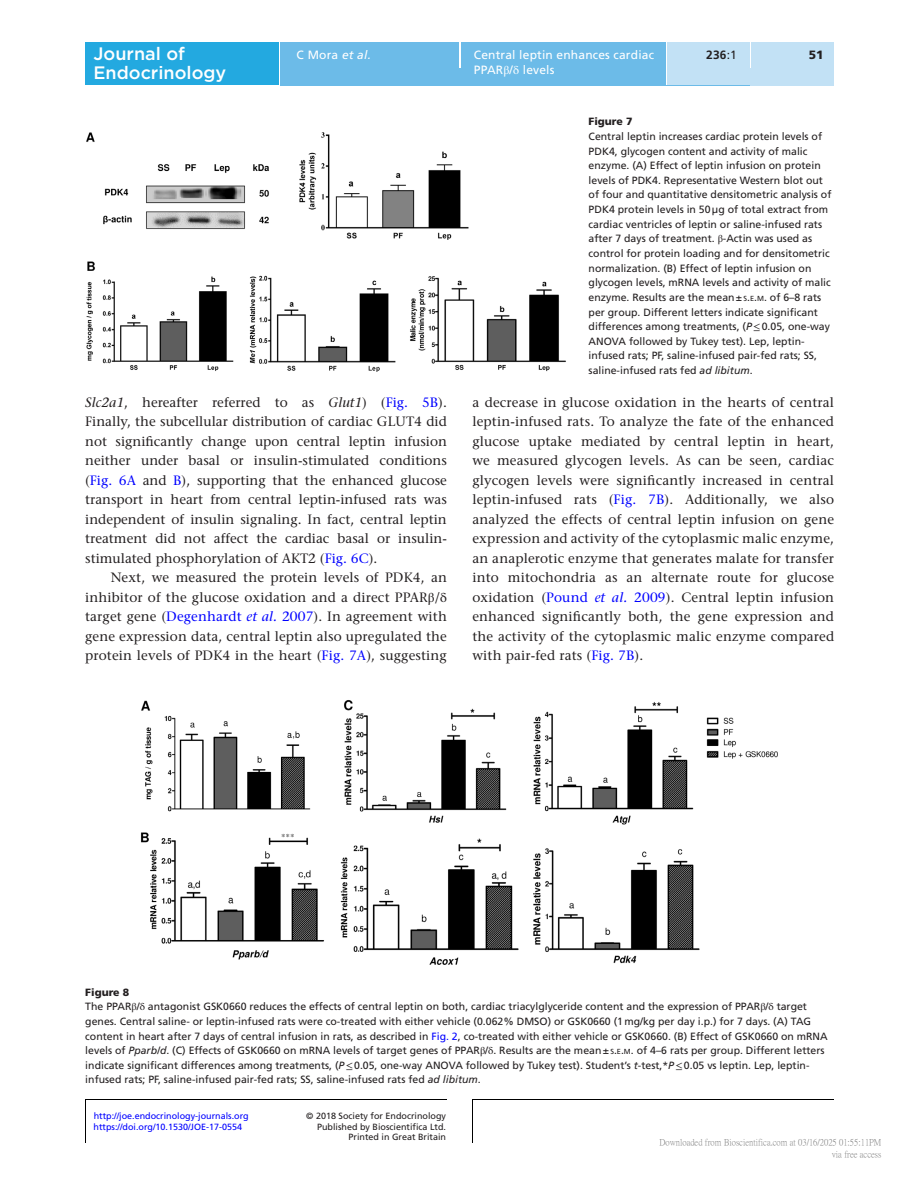
<style>
.page{position:relative;width:919px;height:1187px;background:#fff}
.page>*{position:absolute;margin:0;border:0;box-sizing:border-box;transform-origin:0 0}
.t1{font:500 18px "Gotham";color:#fff}
.TXI{font:500 13.5px/19.5px "Stone Serif Std";letter-spacing:.01em;color:#231f20;text-align:justify}
.TXT{font:500 13.5px/19.5px "Stone Serif Std";color:#231f20;text-align:justify}
.t2{font:12px/14.7px "Frutiger LT Std";letter-spacing:.015em;color:#fff}
.t3{font:700 12px "Frutiger LT Std";color:#231f20}
.t4{font:900 12px "Frutiger LT Std";color:#231f20}
.FC{font:10.5px/14.7px "Frutiger LT Std";color:#231f20}
.FC-2{font:900 10.5px "Frutiger LT Std";color:#231f20}
.t5{font:9px/11.2px "Frutiger LT Std";color:#231f20;text-align:right}
.t6{font:9px "Frutiger LT Std";color:#00f}
.t7{font:9px/12px "P Ming Li U";color:rgb(0 0 0/.5);text-align:right}
.s1{font-weight:400}
.s2{font-style:italic}
.s3{font-family:"STIX General"}
.s4{color:#00f}
.s5{font-family:"STIX General";font-weight:400}
.s6{font-style:italic;color:#00f}
.s7{font-size:7.35px}
.s8{font-style:inherit}
</style>
<div class="page">
<hr style="left:472px;top:1099px;width:1px;height:43px;background:#000">
<hr style="left:472px;top:1099px;width:361px;height:1px;background:#000">
<hr style="left:85px;top:1099px;width:1px;height:43px;background:#000">
<hr style="left:85px;top:1099px;width:361px;height:1px;background:#000">
<div style="left:85px;top:43px;width:194px;height:42px;background:#23a9e0"></div>
<div style="left:280px;top:51px;width:553px;height:34px;background:#6cbbe8"></div>
<div style="left:280px;top:43px;width:179px;height:8px;background:#6cbbe8"></div>
<hr style="left:459px;top:42px;width:2px;height:26px;background:#fff">
<div style="left:461px;top:43px;width:205px;height:42px;background:#6cbbe8"></div>
<hr style="left:666px;top:43px;width:1px;height:42px;background:#fff">
<div style="left:667px;top:43px;width:83px;height:42px;background:#c2e1f5"></div>
<div style="left:750px;top:68px;width:83px;height:17px;background:#c2e1f5"></div>
<svg style="left:750px;top:51px;width:1px;height:17px"></svg>
<div style="left:751px;top:42px;width:82px;height:26px;background:#c2e1f5"></div>
<img style="left:86px;top:132px;width:480px;height:240px">
<img style="left:141px;top:700px;width:637px;height:265px">
<h1 class="t1" style="left:93px;top:42px;width:93px">Journal of</h1>
<p class="t3" style="left:706px;top:48px;width:32px">236<span class="s1">:1</span></p>
<h1 class="t1" style="left:93px;top:61px;width:134px">Endocrinology</h1>
<p class="t2" style="left:296px;top:48px;width:76px">C Mora <span class="s2">et al.</span></p>
<p class="t2" style="left:474px;top:48px;width:182px">Central leptin enhances cardiac<br>PPAR<span class="s3">β</span>/<span class="s3">δ</span> levels</p>
<p class="t4" style="left:808px;top:48px;width:16px">51</p>
<p class="TXT" style="left:85px;top:392px;width:363px"><span class="s2">Slc2a1</span>, hereafter referred to as <span class="s2">Glut1</span>) (<span class="s4">Fig. 5B</span>).<br>Finally, the subcellular distribution of cardiac GLUT4 did not significantly change upon central leptin infusion neither under basal or insulin-stimulated conditions (<span class="s4">Fig. 6A</span> and <span class="s4">B</span>), supporting that the enhanced glucose transport in heart from central leptin-infused rats was independent of insulin signaling. In fact, central leptin treatment did not affect the cardiac basal or insulin&shy;stimulated phosphorylation of AKT2 (<span class="s4">Fig. 6C</span>).</p>
<p class="TXI" style="left:85px;top:567px;width:363px;text-indent:26px">Next, we measured the protein levels of PDK4, an inhibitor of the glucose oxidation and a direct PPAR<span class="s5">β</span>/<span class="s5">δ </span>target gene (<span class="s4">Degenhardt</span> <span class="s6">et al.</span> <span class="s4">2007</span>). In agreement with gene expression data, central leptin also upregulated the protein levels of PDK4 in the heart (<span class="s4">Fig. 7A</span>), suggesting</p>
<p class="FC-2" style="left:588px;top:115px;width:45px">Figure 7</p>
<p class="FC" style="left:588px;top:129px;width:244px">Central leptin increases cardiac protein levels of PDK4, glycogen content and activity of malic enzyme. (A) Effect of leptin infusion on protein levels of PDK4. Representative Western blot out of four and quantitative densitometric analysis of PDK4 protein levels in 50µg of total extract from cardiac ventricles of leptin or saline-infused rats after 7 days of treatment. <span class="s3">β</span>-Actin was used as control for protein loading and for densitometric normalization. (B) Effect of leptin infusion on glycogen levels, mRNA levels and activity of malic enzyme. Results are the mean± <span class="s7">S</span><span class="s8">.</span><span class="s7">E</span><span class="s8">.</span><span class="s7">M</span><span class="s8">.</span> of 6–8 rats per group. Different letters indicate significant differences among treatments, (<span class="s2">P</span><span class="s3">≤</span>0.05, one-way ANOVA followed by Tukey test). Lep, leptin&shy;infused rats; PF, saline-infused pair-fed rats; SS, saline-infused rats fed <span class="s2">ad libitum</span>.</p>
<p class="TXI" style="left:472px;top:392px;width:363px">a decrease in glucose oxidation in the hearts of central leptin-infused rats. To analyze the fate of the enhanced glucose uptake mediated by central leptin in heart, we measured glycogen levels. As can be seen, cardiac glycogen levels were significantly increased in central leptin-infused rats (<span class="s4">Fig. 7B</span>). Additionally, we also analyzed the effects of central leptin infusion on gene expression and activity of the cytoplasmic malic enzyme, an anaplerotic enzyme that generates malate for transfer into mitochondria as an alternate route for glucose oxidation (<span class="s4">Pound</span> <span class="s6">et al.</span> <span class="s4">2009</span>). Central leptin infusion enhanced significantly both, the gene expression and the activity of the cytoplasmic malic enzyme compared with pair-fed rats (<span class="s4">Fig. 7B</span>).</p>
<p class="FC-2" style="left:85px;top:985px;width:45px">Figure 8</p>
<p class="FC" style="left:85px;top:999px;width:744px">The PPAR<span class="s3">β</span>/<span class="s3">δ</span> antagonist GSK0660 reduces the effects of central leptin on both, cardiac triacylglyceride content and the expression of PPAR<span class="s3">β</span>/<span class="s3">δ</span> target genes. Central saline- or leptin-infused rats were co-treated with either vehicle (0.062% DMSO) or GSK0660 (1mg/kg per day i.p.) for 7 days. (A) TAG content in heart after 7 days of central infusion in rats, as described in <span class="s4">Fig. 2</span>, co-treated with either vehicle or GSK0660. (B) Effect of GSK0660 on mRNA levels of <span class="s2">Pparb/d</span>. (C) Effects of GSK0660 on mRNA levels of target genes of PPAR<span class="s3">β</span>/<span class="s3">δ</span>. Results are the mean± <span class="s7">S</span><span class="s8">.</span><span class="s7">E</span><span class="s8">.</span><span class="s7">M</span><span class="s8">.</span> of 4–6 rats per group. Different letters indicate significant differences among treatments, (<span class="s2">P</span><span class="s3">≤</span>0.05, one-way ANOVA followed by Tukey test). Student’s <span class="s2">t</span>-test,*<span class="s2">P</span><span class="s3">≤</span>0.05 vs leptin. Lep, leptin&shy;infused rats; PF, saline-infused pair-fed rats; SS, saline-infused rats fed <span class="s2">ad libitum</span>.</p>
<p class="t6" style="left:94px;top:1110px;width:157px">http://joe.endocrinology-journals.org</p>
<p class="t5" style="left:306px;top:1110px;width:141px">© 2018 Society for Endocrinology<br>Published by Bioscientifica Ltd.</p>
<p class="t5" style="left:348px;top:1131px;width:99px">Printed in Great Britain</p>
<p class="t6" style="left:93px;top:1121px;width:150px">https://doi.org/10.1530/JOE-17-0554</p>
<p class="t7" style="left:659px;top:1136px;width:223px">Downloaded from Bioscientifica.com at 03/16/2025 01:55:11PM via free access</p>
</div>
